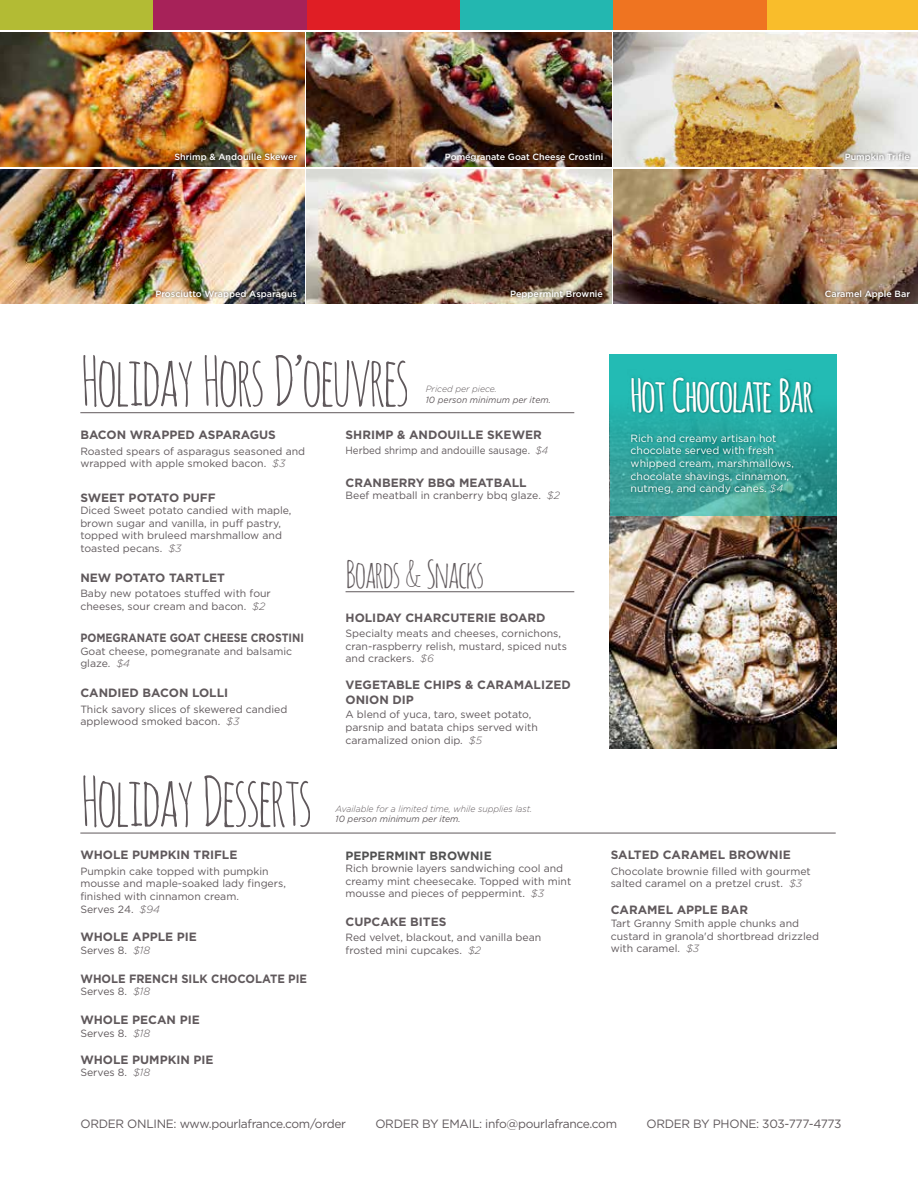
<style>
.page{position:relative;width:918px;height:1188px;background:#fff}
.page>*{position:absolute;margin:0;border:0;box-sizing:border-box;transform-origin:0 0}
.t1{font:67.5px "Amatic SC";letter-spacing:-.06em;color:#60595c}
.t2{font:700 45px "Amatic";letter-spacing:-.03em;color:#fff}
.t3{font:37.5px "Amatic SC";letter-spacing:-.06em;color:#60595c}
.t4{font:700 12px/14.4px "Gotham";color:#60595c}
.t5{font:12px "Gotham";letter-spacing:-.025em;color:#60595c}
.t6{font:700 12px "Gotham";color:#60595c;scale:.88 1}
.t7{font:700 12px "Gotham";color:#60595c;scale:.94 1}
.t8{font:700 12px "Gotham";color:#525252}
.t9{font:10.5px/12.6px "Gotham";color:#60595c}
.t10{font:10.5px/12.6px "Gotham";color:#fff}
.t11{font:10.5px "Gotham";color:#60595c;scale:.93 1}
.t12{font:500 9px "Gotham";color:#fff}
.t13{font:italic 300 9px "Gotham";color:#60595c}
.t14{font:italic 9px "Gotham";color:#60595c}
.s1{font-weight:300;font-style:italic}
</style>
<div class="page">
<div style="left:0;top:0;width:154px;height:29px;background:#b3bb34"></div>
<div style="left:153px;top:0;width:155px;height:29px;background:#a72259"></div>
<div style="left:307px;top:0;width:154px;height:29px;background:#e01e25"></div>
<div style="left:460px;top:0;width:155px;height:29px;background:#23b7b0"></div>
<div style="left:614px;top:0;width:154px;height:29px;background:#ef7421"></div>
<div style="left:767px;top:0;width:151px;height:29px;background:#f9bd2b"></div>
<img style="left:610px;top:515px;width:227px;height:233px">
<svg style="left:610px;top:355px;width:227px;height:160px;background:#26ada7"></svg>
<img style="left:627px;top:369px;width:193px;height:370px">
<hr style="left:80px;top:412px;width:494px;height:1px;background:#60595c">
<hr style="left:80px;top:833px;width:756px;height:1px;background:#60595c">
<hr style="left:346px;top:591px;width:228px;height:1px;background:#60595c">
<img style="left:307px;top:170px;width:304px;height:134px">
<img style="left:0;top:32px;width:304px;height:134px">
<img style="left:0;top:170px;width:304px;height:134px">
<img style="left:307px;top:32px;width:304px;height:134px">
<img style="left:614px;top:170px;width:304px;height:134px">
<img style="left:614px;top:32px;width:304px;height:134px">
<img style="left:171px;top:148px;width:130px;height:18px">
<img style="left:152px;top:285px;width:149px;height:17px">
<img style="left:441px;top:148px;width:166px;height:18px">
<img style="left:841px;top:148px;width:72px;height:18px">
<img style="left:507px;top:285px;width:99px;height:17px">
<img style="left:822px;top:285px;width:92px;height:17px">
<p class="t12" style="left:175px;top:150px;width:124px">Shrimp &amp; Andouille Skewer</p>
<p class="t12" style="left:155px;top:287px;width:143px">Prosciutto Wrapped Asparagus</p>
<p class="t12" style="left:445px;top:150px;width:160px">Pomegranate Goat Cheese Crostini</p>
<p class="t12" style="left:845px;top:150px;width:67px">Pumpkin Trifle</p>
<p class="t12" style="left:510px;top:287px;width:94px">Peppermint Brownie</p>
<p class="t12" style="left:825px;top:287px;width:87px">Caramel Apple Bar</p>
<h1 class="t1" style="left:80px;top:337px;width:332px">Holiday Hors D’oeuvres</h1>
<p class="t13" style="left:426px;top:384px;width:73px">Priced per piece.</p>
<p class="t14" style="left:426px;top:394px;width:127px">10 person minimum per item.</p>
<p class="t4" style="left:80px;top:428px;width:197px">BACON WRAPPED ASPARAGUS</p>
<p class="t9" style="left:80px;top:445px;width:226px">Roasted spears of asparagus seasoned and wrapped with apple smoked bacon. <span class="s1">$3</span></p>
<p class="t4" style="left:80px;top:490px;width:137px">SWEET POTATO PUFF</p>
<p class="t9" style="left:80px;top:504px;width:213px">Diced Sweet potato candied with maple, brown sugar and vanilla, in puff pastry, topped with bruleed marshmallow and toasted pecans. <span class="s1">$3</span></p>
<p class="t4" style="left:80px;top:570px;width:146px">NEW POTATO TARTLET</p>
<p class="t9" style="left:80px;top:587px;width:192px">Baby new potatoes stuffed with four cheeses, sour cream and bacon. <span class="s1">$2</span></p>
<p class="t6" style="left:80px;top:631px;width:256px">POMEGRANATE GOAT CHEESE CROSTINI</p>
<p class="t9" style="left:80px;top:645px;width:213px">Goat cheese, pomegranate and balsamic glaze. <span class="s1">$4</span></p>
<p class="t4" style="left:80px;top:686px;width:149px">CANDIED BACON LOLLI</p>
<p class="t9" style="left:80px;top:703px;width:208px">Thick savory slices of skewered candied applewood smoked bacon. <span class="s1">$3</span></p>
<h1 class="t1" style="left:80px;top:758px;width:235px">Holiday Desserts</h1>
<p class="t4" style="left:80px;top:848px;width:159px">WHOLE PUMPKIN TRIFLE</p>
<p class="t9" style="left:80px;top:865px;width:207px">Pumpkin cake topped with pumpkin mousse and maple-soaked lady fingers, finished with cinnamon cream.<br>Serves 24. <span class="s1">$94</span></p>
<p class="t4" style="left:80px;top:930px;width:118px">WHOLE APPLE PIE</p>
<p class="t9" style="left:80px;top:944px;width:71px">Serves 8. <span class="s1">$18</span></p>
<p class="t7" style="left:80px;top:971px;width:243px">WHOLE FRENCH SILK CHOCOLATE PIE</p>
<p class="t9" style="left:80px;top:985px;width:71px">Serves 8. <span class="s1">$18</span></p>
<p class="t4" style="left:80px;top:1013px;width:121px">WHOLE PECAN PIE</p>
<p class="t9" style="left:80px;top:1027px;width:71px">Serves 8. <span class="s1">$18</span></p>
<p class="t4" style="left:80px;top:1052px;width:135px">WHOLE PUMPKIN PIE</p>
<p class="t9" style="left:80px;top:1066px;width:71px">Serves 8. <span class="s1">$18</span></p>
<p class="t4" style="left:346px;top:428px;width:198px">SHRIMP &amp; ANDOUILLE SKEWER</p>
<p class="t11" style="left:346px;top:444px;width:219px">Herbed shrimp and andouille sausage. <span class="s1">$4</span></p>
<p class="t4" style="left:346px;top:475px;width:183px">CRANBERRY BBQ MEATBALL</p>
<p class="t9" style="left:346px;top:489px;width:216px">Beef meatball in cranberry bbq glaze. <span class="s1">$2</span></p>
<h3 class="t3" style="left:346px;top:550px;width:141px">Boards &amp; Snacks</h3>
<p class="t4" style="left:346px;top:611px;width:202px">HOLIDAY CHARCUTERIE BOARD</p>
<p class="t9" style="left:346px;top:627px;width:223px">Specialty meats and cheeses, cornichons, cran-raspberry relish, mustard, spiced nuts and crackers. <span class="s1">$6</span></p>
<p class="t4" style="left:346px;top:678px;width:227px">VEGETABLE CHIPS &amp; CARAMALIZED<br>ONION DIP</p>
<p class="t9" style="left:346px;top:708px;width:194px">A blend of yuca, taro, sweet potato, parsnip and batata chips served with caramalized onion dip. <span class="s1">$5</span></p>
<p class="t13" style="left:336px;top:803px;width:198px">Available for a limited time, while supplies last.</p>
<p class="t14" style="left:336px;top:813px;width:127px">10 person minimum per item.</p>
<p class="t8" style="left:346px;top:848px;width:148px">PEPPERMINT BROWNIE</p>
<p class="t9" style="left:346px;top:862px;width:227px">Rich brownie layers sandwiching cool and creamy mint cheesecake. Topped with mint mousse and pieces of peppermint. <span class="s1">$3</span></p>
<p class="t4" style="left:346px;top:915px;width:102px">CUPCAKE BITES</p>
<p class="t9" style="left:346px;top:931px;width:197px">Red velvet, blackout, and vanilla bean frosted mini cupcakes. <span class="s1">$2</span></p>
<h2 class="t2" style="left:631px;top:363px;width:184px">Hot Chocolate Bar</h2>
<p class="t10" style="left:631px;top:432px;width:165px">Rich and creamy artisan hot chocolate served with fresh whipped cream, marshmallows, chocolate shavings, cinnamon, nutmeg, and candy canes. <span class="s1">$4</span></p>
<p class="t4" style="left:611px;top:848px;width:182px">SALTED CARAMEL BROWNIE</p>
<p class="t9" style="left:611px;top:865px;width:202px">Chocolate brownie filled with gourmet salted caramel on a pretzel crust. <span class="s1">$3</span></p>
<p class="t4" style="left:611px;top:903px;width:139px">CARAMEL APPLE BAR</p>
<p class="t9" style="left:611px;top:917px;width:210px">Tart Granny Smith apple chunks and custard in granola'd shortbread drizzled with caramel. <span class="s1">$3</span></p>
<p class="t5" style="left:81px;top:1117px;width:267px">ORDER ONLINE: www.pourlafrance.com/order</p>
<p class="t5" style="left:375px;top:1117px;width:243px">ORDER BY EMAIL: info@pourlafrance.com</p>
<p class="t5" style="left:647px;top:1117px;width:197px">ORDER BY PHONE: 303-777-4773</p>
</div>
